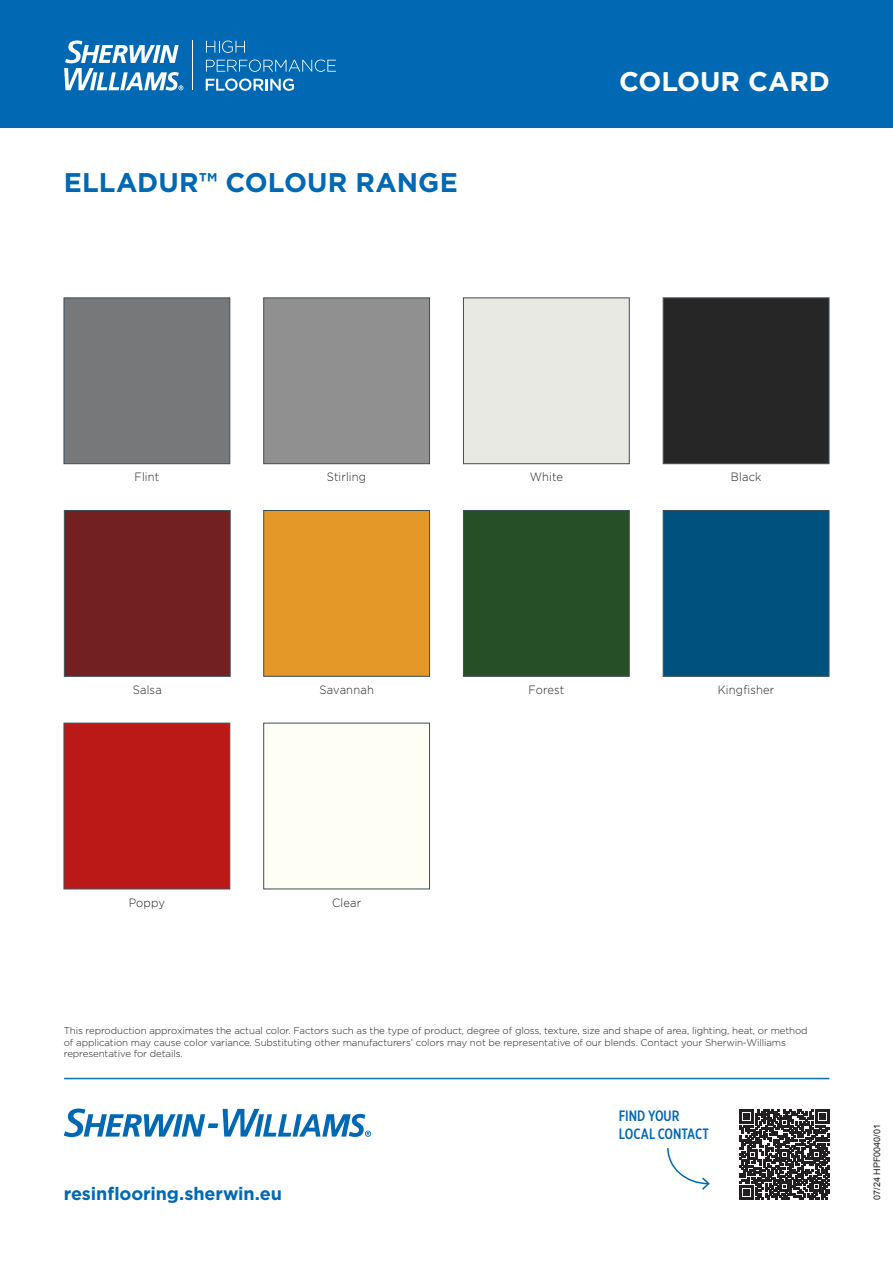
<style>
.page{position:relative;width:893px;height:1263px;background:#fff}
.page>*{position:absolute;margin:0;border:0;box-sizing:border-box;transform-origin:0 0}
.t1{font:700 27px "Gotham";letter-spacing:.005em;color:#0168b3}
.t2{font:700 27px "Gotham";color:#fff}
.para_intro_text{font:700 18px "Gotham";letter-spacing:-.005em;color:#0168b3}
.t3{font:500 15px/18px "Gotham X Narrow";color:#0168b3}
.Product_description{font:300 12px "Gotham";letter-spacing:.015em;color:#231f20;scale:.93 1}
.t4{font:300 9.75px/11.7px "Gotham";letter-spacing:-.01em;color:#231f20}
.para_intro_text-2{font:9px "Arial";color:#231f20}
</style>
<div class="page">
<div style="left:0;top:0;width:893px;height:128px;background:#0168b3"></div>
<svg style="left:206px;top:41px;width:39px;height:12px"></svg>
<svg style="left:206px;top:60px;width:130px;height:12px"></svg>
<svg style="left:206px;top:79px;width:88px;height:12px"></svg>
<hr style="left:192px;top:41px;width:1px;height:49px;background:#fff">
<svg style="left:64px;top:40px;width:119px;height:51px"></svg>
<hr style="left:64px;top:1078px;width:765px;height:1px;background:#0168b3">
<div style="left:64px;top:510px;width:166px;height:166px;background:#732021;border:1px solid #3d4f59"></div>
<div style="left:263px;top:510px;width:167px;height:166px;background:#e39827;border:1px solid #3d4f59"></div>
<div style="left:263px;top:298px;width:167px;height:166px;background:#909090;border:1px solid #3d4f59"></div>
<div style="left:64px;top:723px;width:166px;height:166px;background:#bb1918;border:1px solid #3d4f59"></div>
<div style="left:463px;top:298px;width:166px;height:166px;background:#e9e9e4;border:1px solid #3d4f59"></div>
<div style="left:263px;top:723px;width:167px;height:166px;background:#fffef4;border:1px solid #3d4f59"></div>
<div style="left:663px;top:510px;width:166px;height:166px;background:#00517e;border:1px solid #3d4f59"></div>
<div style="left:663px;top:298px;width:166px;height:166px;background:#262627;border:1px solid #3d4f59"></div>
<div style="left:64px;top:298px;width:166px;height:166px;background:#77787a;border:1px solid #3d4f59"></div>
<div style="left:463px;top:510px;width:166px;height:166px;background:#264f27;border:1px solid #3d4f59"></div>
<svg style="left:64px;top:1108px;width:307px;height:29px"></svg>
<svg style="left:739px;top:1109px;width:90px;height:90px;background:#423f3f"></svg>
<svg style="left:667px;top:1148px;width:43px;height:42px"></svg>
<p class="t1" style="left:64px;top:164px;width:395px">ELLADUR™ COLOUR RANGE</p>
<p class="t2" style="left:619px;top:63px;width:212px">COLOUR CARD</p>
<p class="Product_description" style="left:135px;top:469px;width:28px">Flint</p>
<p class="Product_description" style="left:731px;top:469px;width:34px">Black</p>
<p class="Product_description" style="left:327px;top:469px;width:44px">Stirling</p>
<p class="Product_description" style="left:530px;top:469px;width:37px">White</p>
<p class="Product_description" style="left:133px;top:682px;width:33px">Salsa</p>
<p class="Product_description" style="left:319px;top:682px;width:60px">Savannah</p>
<p class="Product_description" style="left:528px;top:682px;width:40px">Forest</p>
<p class="Product_description" style="left:718px;top:682px;width:62px">Kingfisher</p>
<p class="Product_description" style="left:129px;top:895px;width:41px">Poppy</p>
<p class="Product_description" style="left:332px;top:895px;width:33px">Clear</p>
<p class="t4" style="left:64px;top:1024px;width:745px">This reproduction approximates the actual color. Factors such as the type of product, degree of gloss, texture, size and shape of area, lighting, heat, or method of application may cause color variance. Substituting other manufacturers’ colors may not be representative of our blends. Contact your Sherwin-Williams representative for details.</p>
<p class="para_intro_text" style="left:64px;top:1181px;width:220px">resinflooring.sherwin.eu</p>
<p class="t3" style="left:619px;top:1106px;width:92px">FIND YOUR<br>LOCAL CONTACT</p>
<p class="para_intro_text-2" style="left:871px;top:1200px;width:77px;rotate:-90deg">07/24 HPF0040/01</p>
</div>
